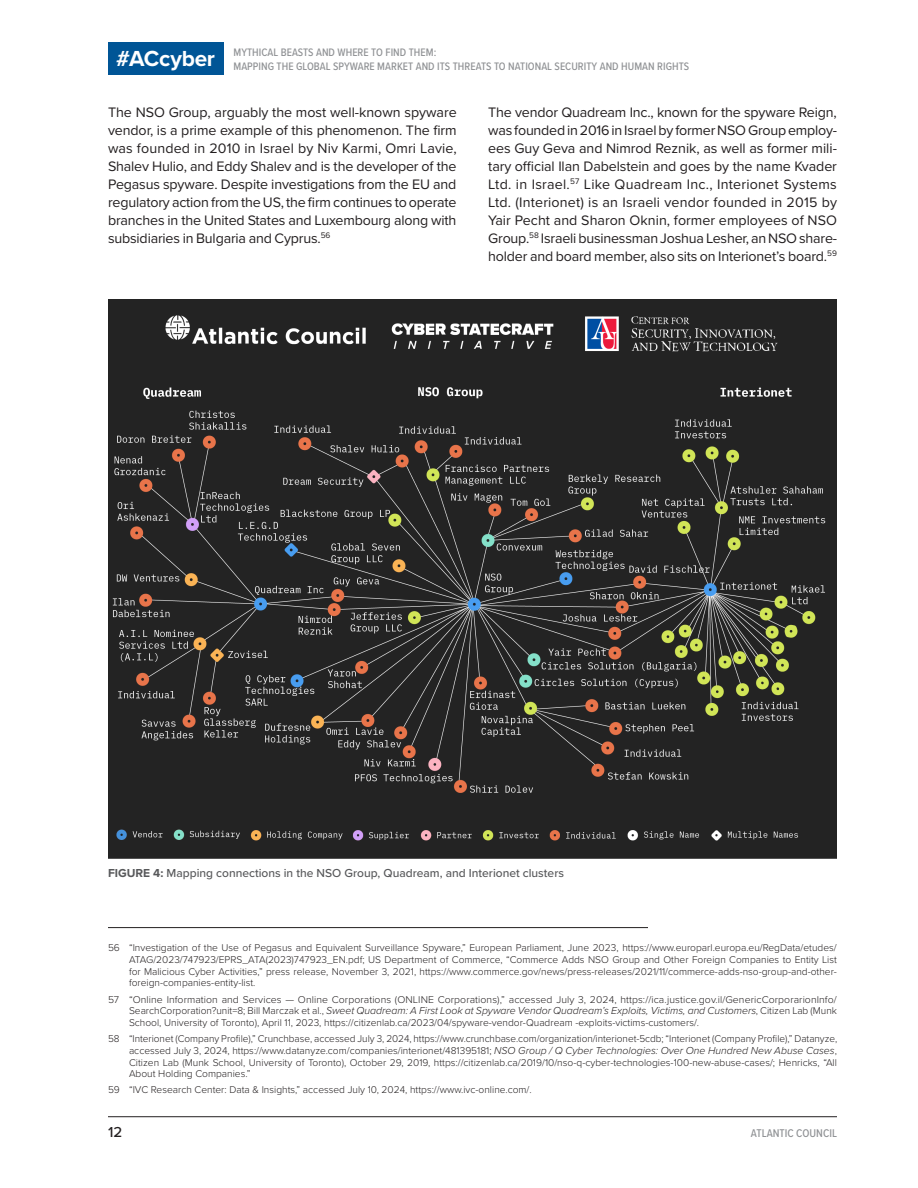
<style>
.page{position:relative;width:918px;height:1188px;background:#fff}
.page>*{position:absolute;margin:0;border:0;box-sizing:border-box;transform-origin:0 0}
.t1{font:500 15px "Proxima Nova";color:#231f20}
.text__Proxima_MAIN_body_text{font:14.25px/18px "Proxima Nova";letter-spacing:-.01em;color:#231f20;text-align:justify}
.photo_caption{font:500 12px "Proxima Nova";color:#57585a}
.t2{font:500 11.7px "Proxima Nova Cond";color:#8f9194}
.t3{font:500 11.25px/13.5px "Proxima Nova Cond";letter-spacing:.005em;color:#8f9194}
.Proxima_footnote{font:italic 300 10.5px "Proxima Nova";color:#231f20}
.Proxima_footnote-2{font:300 10.2px/11.7px "Proxima Nova";color:#231f20;text-align:justify}
.s1{font-weight:700}
.s2{font-style:normal;font-size:10.2px}
.s3{font-style:italic;font-size:10.5px}
</style>
<div class="page">
<hr style="left:108px;top:1116px;width:729px;height:1px;background:#231f20">
<div style="left:108px;top:42px;width:115px;height:33px;background:#005596"></div>
<hr style="left:108px;top:927px;width:540px;height:1px;background:#231f20">
<img style="left:108px;top:299px;width:729px;height:559px">
<p class="t3" style="left:116px;top:45px;width:574px;text-indent:117px">MYTHICAL BEASTS AND WHERE TO FIND THEM:<br><sup>#ACcyber</sup> MAPPING THE GLOBAL SPYWARE MARKET AND ITS THREATS TO NATIONAL SECURITY AND HUMAN RIGHTS</p>
<p class="text__Proxima_MAIN_body_text" style="left:108px;top:103px;width:350px">The NSO Group, arguably the most well-known spyware vendor, is a prime example of this phenomenon. The firm was founded in 2010 in Israel by Niv Karmi, Omri Lavie, Shalev Hulio, and Eddy Shalev and is the developer of the Pegasus spyware. Despite investigations from the EU and regulatory action from the US, the firm continues to operate branches in the United States and Luxembourg along with subsidiaries in Bulgaria and Cyprus.<sup>56</sup></p>
<p class="text__Proxima_MAIN_body_text" style="left:488px;top:103px;width:350px">The vendor Quadream Inc., known for the spyware Reign, was founded in 2016 in Israel by former NSO Group employ&shy;ees Guy Geva and Nimrod Reznik, as well as former mili&shy;tary official Ilan Dabelstein and goes by the name Kvader Ltd. in Israel.<sup>57</sup> Like Quadream Inc., Interionet Systems Ltd. (Interionet) is an Israeli vendor founded in 2015 by Yair Pecht and Sharon Oknin, former employees of NSO Group.<sup>58</sup> Israeli businessman Joshua Lesher, an NSO share&shy;holder and board member, also sits on Interionet’s board.<sup>59</sup></p>
<p class="photo_caption" style="left:108px;top:864px;width:458px"><span class="s1">FIGURE 4:</span> Mapping connections in the NSO Group, Quadream, and Interionet clusters</p>
<p class="Proxima_footnote-2" style="left:129px;top:941px;width:710px;text-indent:-21px">56 “Investigation of the Use of Pegasus and Equivalent Surveillance Spyware,” European Parliament, June 2023, https://www.europarl.europa.eu/RegData/etudes/ ATAG/2023/747923/EPRS_ATA(2023)747923_EN.pdf; US Department of Commerce, “Commerce Adds NSO Group and Other Foreign Companies to Entity List for Malicious Cyber Activities,” press release, November 3, 2021, https://www.commerce.gov/news/press-releases/2021/11/commerce-adds-nso-group-and-other&shy;foreign-companies-entity-list.</p>
<p class="Proxima_footnote-2" style="left:108px;top:993px;width:730px">57 “Online Information and Services — Online Corporations (ONLINE Corporations),” accessed July 3, 2024, https://ica.justice.gov.il/GenericCorporarionInfo/</p>
<p class="Proxima_footnote" style="left:129px;top:1003px;width:710px"><span class="s2">SearchCorporation?unit=8; Bill Marczak et al.,</span> Sweet Quadream: A First Look at Spyware Vendor Quadream’s Exploits, Victims, and Customers<span class="s2">, Citizen Lab (Munk</span></p>
<p class="Proxima_footnote-2" style="left:129px;top:1016px;width:572px">School, University of Toronto), April 11, 2023, https://citizenlab.ca/2023/04/spyware-vendor-Quadream -exploits-victims-customers/.</p>
<p class="Proxima_footnote-2" style="left:129px;top:1032px;width:710px;text-indent:-21px">58 “Interionet (Company Profile),” Crunchbase, accessed July 3, 2024, https://www.crunchbase.com/organization/interionet-5cdb; “Interionet (Company Profile),” Datanyze, accessed July 3, 2024, https://www.datanyze.com/companies/interionet/481395181; <span class="s3">NSO Group / Q Cyber Technologies: Over One Hundred New Abuse Cases</span>, Citizen Lab (Munk School, University of Toronto), October 29, 2019, https://citizenlab.ca/2019/10/nso-q-cyber-technologies-100-new-abuse-cases/; Henricks, “All About Holding Companies.”</p>
<p class="Proxima_footnote-2" style="left:108px;top:1084px;width:425px">59 “IVC Research Center: Data &amp; Insights,” accessed July 10, 2024, https://www.ivc-online.com/.</p>
<h1 class="t1" style="left:108px;top:1121px;width:16px">12</h1>
<p class="t2" style="left:751px;top:1125px;width:88px">ATLANTIC COUNCIL</p>
</div>
